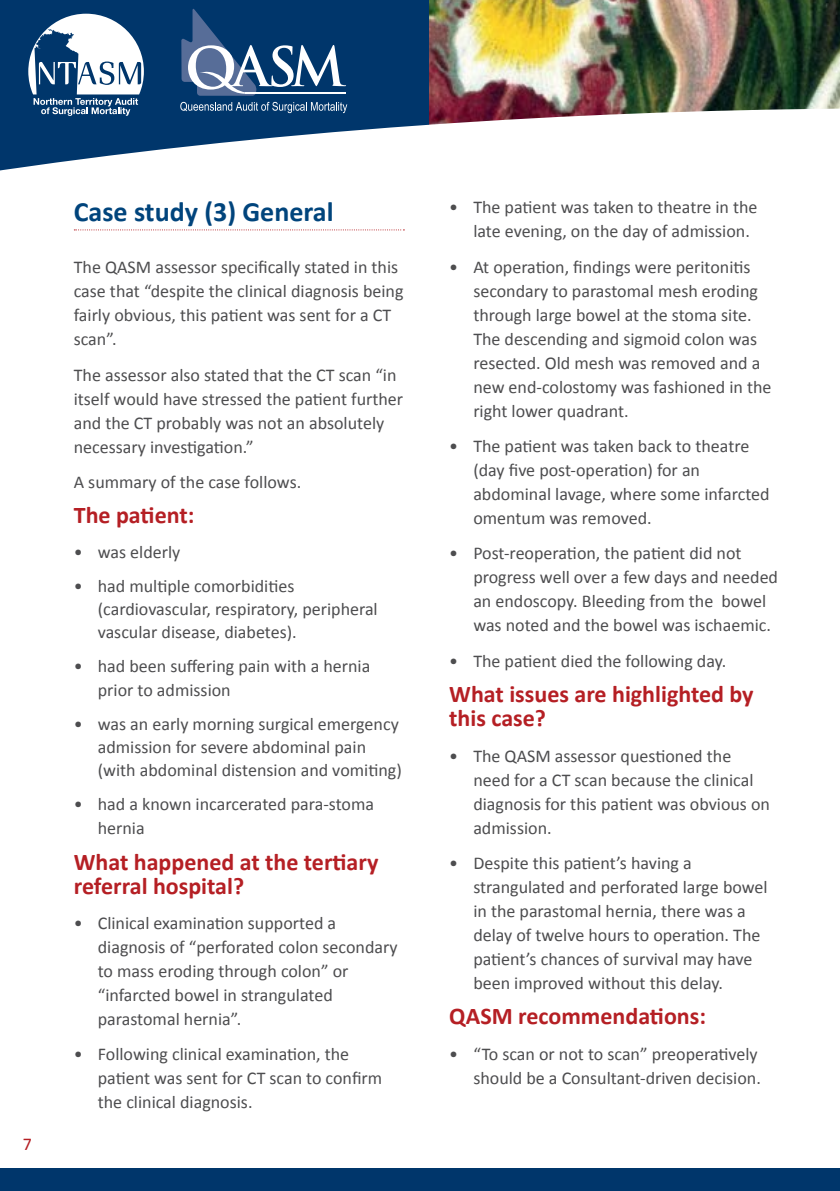
<style>
.page{position:relative;width:840px;height:1191px;background:#fff}
.page>*{position:absolute;margin:0;border:0;box-sizing:border-box;transform-origin:0 0}
.t1{font:700 28px "Calibri";color:#00447c}
.t2{font:700 24px/24px "Calibri";color:#b51f24}
.t3{font:18px/24px "Calibri";color:#4d4d4f}
.t4{font:18px "Calibri";color:#b51f24}
</style>
<div class="page">
<div style="left:0;top:1168px;width:839px;height:23px;background:#00366b"></div>
<img style="left:428px;top:0;width:411px;height:125px">
<svg style="left:0;top:0;width:428px;height:171px;fill:#00366b"></svg>
<svg style="left:28px;top:14px;width:116px;height:102px"></svg>
<svg style="left:180px;top:102px;width:167px;height:11px"></svg>
<svg style="left:181px;top:9px;width:165px;height:87px"></svg>
<hr style="left:245px;top:92px;width:101px;height:2px;background:#fff">
<svg style="left:74px;top:229px;width:330px;height:1px"></svg>
<p class="t4" style="left:23px;top:1133px;width:11px">7</p>
<h1 class="t1" style="left:74px;top:194px;width:261px">Case study (3) General</h1>
<p class="t3" style="left:74px;top:254px;width:331px">The QASM assessor specifically stated in this case that “despite the clinical diagnosis being fairly obvious, this patient was sent for a CT scan”.</p>
<p class="t3" style="left:74px;top:362px;width:331px">The assessor also stated that the CT scan “in itself would have stressed the patient further and the CT probably was not an absolutely necessary investigation.”</p>
<p class="t3" style="left:74px;top:469px;width:229px">A summary of the case follows.</p>
<h2 class="t2" style="left:74px;top:502px;width:122px">The patient:</h2>
<p class="t3" style="left:74px;top:539px;width:108px">• was elderly</p>
<p class="t3" style="left:98px;top:574px;width:281px;line-height:23px;text-indent:-24px">• had multiple comorbidities (cardiovascular, respiratory, peripheral vascular disease, diabetes).</p>
<p class="t3" style="left:98px;top:654px;width:274px;line-height:23px;text-indent:-24px">• had been suffering pain with a hernia prior to admission</p>
<p class="t3" style="left:98px;top:711px;width:305px;line-height:23px;text-indent:-24px">• was an early morning surgical emergency admission for severe abdominal pain (with abdominal distension and vomiting)</p>
<p class="t3" style="left:98px;top:791px;width:277px;text-indent:-24px">• had a known incarcerated para-stoma hernia</p>
<h2 class="t2" style="left:74px;top:848px;width:306px">What happened at the tertiary referral hospital?</h2>
<p class="t3" style="left:98px;top:910px;width:301px;text-indent:-24px">• Clinical examination supported a diagnosis of “perforated colon secondary to mass eroding through colon” or “infarcted bowel in strangulated parastomal hernia”.</p>
<p class="t3" style="left:98px;top:1041px;width:286px;text-indent:-24px">• Following clinical examination, the patient was sent for CT scan to confirm the clinical diagnosis.</p>
<p class="t3" style="left:473px;top:194px;width:285px;text-indent:-24px">• The patient was taken to theatre in the late evening, on the day of admission.</p>
<p class="t3" style="left:473px;top:254px;width:299px;text-indent:-24px">• At operation, findings were peritonitis secondary to parastomal mesh eroding through large bowel at the stoma site.<br>The descending and sigmoid colon was resected. Old mesh was removed and a new end-colostomy was fashioned in the right lower quadrant.</p>
<p class="t3" style="left:473px;top:433px;width:297px;text-indent:-24px">• The patient was taken back to theatre (day five post-operation) for an abdominal lavage, where some infarcted omentum was removed.</p>
<p class="t3" style="left:473px;top:540px;width:306px;text-indent:-24px">• Post-reoperation, the patient did not progress well over a few days and needed an endoscopy. Bleeding from the bowel was noted and the bowel was ischaemic.</p>
<p class="t3" style="left:449px;top:648px;width:278px">• The patient died the following day.</p>
<h2 class="t2" style="left:449px;top:681px;width:306px">What issues are highlighted by this case?</h2>
<p class="t3" style="left:473px;top:743px;width:298px;text-indent:-24px">• The QASM assessor questioned the need for a CT scan because the clinical diagnosis for this patient was obvious on admission.</p>
<p class="t3" style="left:473px;top:850px;width:296px;text-indent:-24px">• Despite this patient’s having a strangulated and perforated large bowel in the parastomal hernia, there was a delay of twelve hours to operation. The patient’s chances of survival may have been improved without this delay.</p>
<h2 class="t2" style="left:449px;top:1003px;width:258px">QASM recommendations:</h2>
<p class="t3" style="left:449px;top:1041px;width:313px;text-align:right">• “To scan or not to scan” preoperatively should be a Consultant-driven decision.</p>
</div>
